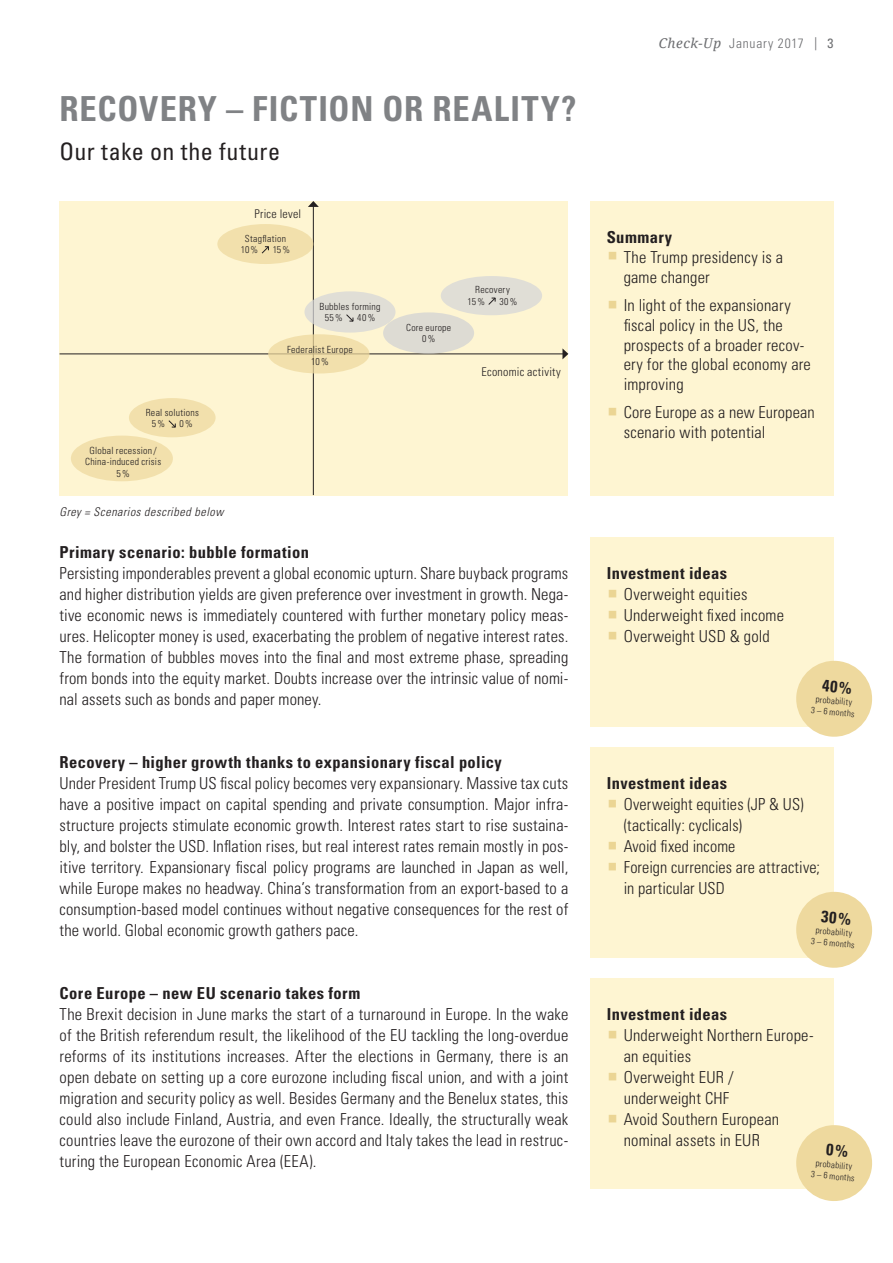
<style>
.page{position:relative;width:893px;height:1263px;background:#fff}
.page>*{position:absolute;margin:0;border:0;box-sizing:border-box;transform-origin:0 0}
.Obertitel{font:700 condensed 34.5px "Univers LT Std";letter-spacing:.025em;color:#808285}
.Untertitel{font:condensed 24px "Univers LT Std";letter-spacing:.015em;color:#231f20}
.Fliesstext{font:300 condensed 16.5px/21px "Univers LT Std";letter-spacing:.01em;color:#231f20}
.Zwischentitel{font:700 condensed 16.5px "Univers LT Std";letter-spacing:.025em;color:#231f20}
.t1{font:300 condensed 13.5px "Univers LT Std";letter-spacing:.06em;color:#6c6d70}
.Bildlegende{font:italic 300 condensed 12px "Univers LT Std";letter-spacing:.05em;color:#231f20}
.Fliesstext-2{font:300 condensed 12px "Univers LT Std";letter-spacing:.025em;color:#231f20}
.Fliesstext-3{font:300 condensed 9.9px/11.9px "Univers LT Std";letter-spacing:.03em;color:#231f20;text-align:center}
.Fliesstext-4{font:300 condensed 9.75px/11.7px "Univers LT Std";letter-spacing:.03em;color:#231f20}
.Tabellentitel_mittig{font:300 condensed 9px "Univers LT Std";color:#231f20}
.s1{font-family:"Noto Serif";font-weight:400;font-style:italic;font-stretch:normal}
.s2{font-family:"Centennial LT Std";font-weight:400;font-stretch:normal;font-size:13.05px}
.s3{font-weight:400}
.s4{color:#ebd594}
</style>
<div class="page">
<div style="left:590px;top:201px;width:243px;height:294px;background:#fef5d2"></div>
<div style="left:590px;top:537px;width:243px;height:189px;background:#fef5d2"></div>
<div style="left:590px;top:747px;width:243px;height:210px;background:#fef5d2"></div>
<div style="left:590px;top:978px;width:243px;height:210px;background:#fef5d2"></div>
<div style="left:60px;top:201px;width:508px;height:294px;background:#fef5d2"></div>
<hr style="left:60px;top:353px;width:503px;height:1px;background:#231f20">
<svg style="left:562px;top:348px;width:6px;height:11px"></svg>
<hr style="left:313px;top:206px;width:1px;height:289px;background:#231f20">
<svg style="left:308px;top:201px;width:11px;height:6px"></svg>
<div style="left:217px;top:224px;width:96px;height:40px;background:#f2e0ac;border-radius:50%"></div>
<div style="left:71px;top:436px;width:102px;height:45px;background:#f2e0ac;border-radius:50%"></div>
<div style="left:129px;top:398px;width:87px;height:39px;background:#f2e0ac;border-radius:50%"></div>
<div style="left:304px;top:291px;width:91px;height:42px;background:#e0ded6;border-radius:50%"></div>
<div style="left:383px;top:312px;width:91px;height:42px;background:#dddbd3;border-radius:50%"></div>
<div style="left:441px;top:276px;width:101px;height:39px;background:#e0ded6;border-radius:50%"></div>
<svg style="left:268px;top:334px;width:101px;height:39px;background:#efddaa"></svg>
<svg style="left:261px;top:246px;width:8px;height:8px"></svg>
<svg style="left:168px;top:420px;width:8px;height:8px"></svg>
<svg style="left:346px;top:314px;width:8px;height:8px"></svg>
<svg style="left:488px;top:297px;width:8px;height:8px"></svg>
<svg style="left:794px;top:659px;width:78px;height:78px"></svg>
<svg style="left:794px;top:890px;width:78px;height:78px"></svg>
<svg style="left:794px;top:1123px;width:78px;height:78px"></svg>
<p class="Obertitel" style="left:60px;top:88px;width:518px">RECOVERY – FICTION OR REALITY?</p>
<p class="Untertitel" style="left:60px;top:136px;width:222px">Our take on the future</p>
<p class="Fliesstext-2" style="left:254px;top:207px;width:48px">Price level</p>
<p class="Fliesstext-4" style="left:241px;top:232px;width:47px;text-indent:4px">Stagflation<br>10%</p>
<p class="Fliesstext-4" style="left:273px;top:244px;width:19px">15%</p>
<p class="Fliesstext-3" style="left:146px;top:406px;width:55px">Real solutions</p>
<p class="Fliesstext-4" style="left:152px;top:418px;width:15px">5%</p>
<p class="Fliesstext-4" style="left:180px;top:418px;width:15px">0%</p>
<p class="Fliesstext-3" style="left:85px;top:444px;width:78px">Global recession/<br>China-induced crisis<br>5%</p>
<p class="Bildlegende" style="left:60px;top:505px;width:165px">Grey = Scenarios described below</p>
<p class="Fliesstext-3" style="left:319px;top:300px;width:63px">Bubbles forming</p>
<p class="Fliesstext-4" style="left:325px;top:312px;width:20px">55%</p>
<p class="Fliesstext-4" style="left:357px;top:312px;width:20px">40%</p>
<p class="Fliesstext-3" style="left:287px;top:343px;width:67px">Federalist Europe</p>
<p class="Fliesstext-3" style="left:311px;top:355px;width:19px">10%</p>
<p class="Fliesstext-4" style="left:406px;top:321px;width:47px;text-align:center">Core europe<br>0%</p>
<p class="Fliesstext-3" style="left:475px;top:284px;width:36px">Recovery</p>
<p class="Fliesstext-4" style="left:467px;top:295px;width:19px">15%</p>
<p class="Fliesstext-4" style="left:499px;top:295px;width:19px">30%</p>
<p class="Fliesstext-2" style="left:481px;top:364px;width:81px">Economic activity</p>
<p class="Zwischentitel" style="left:60px;top:542px;width:251px">Primary scenario: bubble formation</p>
<p class="Fliesstext" style="left:60px;top:563px;width:510px;text-align:justify">Persisting imponderables prevent a global economic upturn. Share buyback programs and higher distribution yields are given preference over investment in growth. Nega&shy;tive economic news is immediately countered with further monetary policy meas&shy;ures. Helicopter money is used, exacerbating the problem of negative interest rates.<br>The formation of bubbles moves into the final and most extreme phase, spreading from bonds into the equity market. Doubts increase over the intrinsic value of nomi&shy;nal assets such as bonds and paper money.</p>
<p class="Zwischentitel" style="left:60px;top:752px;width:444px">Recovery – higher growth thanks to expansionary fiscal policy</p>
<p class="Fliesstext" style="left:60px;top:773px;width:510px;text-align:justify">Under President Trump US fiscal policy becomes very expansionary. Massive tax cuts have a positive impact on capital spending and private consumption. Major infra&shy;structure projects stimulate economic growth. Interest rates start to rise sustaina&shy;bly, and bolster the USD. Inflation rises, but real interest rates remain mostly in pos&shy;itive territory. Expansionary fiscal policy programs are launched in Japan as well, while Europe makes no headway. China’s transformation from an export-based to a consumption-based model continues without negative consequences for the rest of the world. Global economic growth gathers pace.</p>
<p class="Zwischentitel" style="left:60px;top:983px;width:302px">Core Europe – new EU scenario takes form</p>
<p class="Fliesstext" style="left:60px;top:1004px;width:510px;text-align:justify">The Brexit decision in June marks the start of a turnaround in Europe. In the wake of the British referendum result, the likelihood of the EU tackling the long-overdue reforms of its institutions increases. After the elections in Germany, there is an open debate on setting up a core eurozone including fiscal union, and with a joint migration and security policy as well. Besides Germany and the Benelux states, this could also include Finland, Austria, and even France. Ideally, the structurally weak countries leave the eurozone of their own accord and Italy takes the lead in restruc&shy;turing the European Economic Area (EEA).</p>
<p class="t1" style="left:659px;top:36px;width:176px"><span class="s1">Check-Up</span> January 2017 <span class="s2">|</span> <span class="s3">3</span></p>
<p class="Zwischentitel" style="left:607px;top:227px;width:67px">Summary</p>
<p class="Fliesstext" style="left:624px;top:247px;width:161px;line-height:19.8px;text-indent:-17px"><span class="s4">▪</span> The Trump presidency is a game changer</p>
<p class="Fliesstext" style="left:624px;top:295px;width:189px;line-height:19.8px;text-indent:-17px"><span class="s4">▪</span> In light of the expansionary fiscal policy in the US, the prospects of a broader recov&shy;ery for the global economy are improving</p>
<p class="Fliesstext" style="left:624px;top:403px;width:193px;line-height:19.8px;text-indent:-17px"><span class="s4">▪</span> Core Europe as a new European scenario with potential</p>
<p class="Zwischentitel" style="left:607px;top:563px;width:122px">Investment ideas</p>
<p class="Fliesstext" style="left:607px;top:584px;width:142px"><span class="s4">▪</span> Overweight equities</p>
<p class="Fliesstext" style="left:607px;top:605px;width:179px"><span class="s4">▪</span> Underweight fixed income</p>
<p class="Fliesstext" style="left:607px;top:626px;width:165px"><span class="s4">▪</span> Overweight USD &amp; gold</p>
<p class="Tabellentitel_mittig" style="left:816px;top:694px;width:38px;rotate:5deg">probability</p>
<p class="Tabellentitel_mittig" style="left:812px;top:704px;width:45px;rotate:5deg">3 – 6 months</p>
<p class="Zwischentitel" style="left:607px;top:773px;width:122px">Investment ideas</p>
<p class="Fliesstext" style="left:624px;top:794px;width:181px;text-indent:-17px"><span class="s4">▪</span> Overweight equities (JP &amp; US) (tactically: cyclicals)</p>
<p class="Fliesstext" style="left:607px;top:836px;width:130px"><span class="s4">▪</span> Avoid fixed income</p>
<p class="Fliesstext" style="left:624px;top:857px;width:198px;text-indent:-17px"><span class="s4">▪</span> Foreign currencies are attractive; in particular USD</p>
<p class="Tabellentitel_mittig" style="left:816px;top:925px;width:38px;rotate:5deg">probability</p>
<p class="Tabellentitel_mittig" style="left:812px;top:935px;width:45px;rotate:5deg">3 – 6 months</p>
<p class="Zwischentitel" style="left:607px;top:1004px;width:122px">Investment ideas</p>
<p class="Fliesstext" style="left:624px;top:1025px;width:191px;text-indent:-17px"><span class="s4">▪</span> Underweight Northern Europe&shy;an equities</p>
<p class="Fliesstext" style="left:607px;top:1067px;width:129px;text-align:right"><span class="s4">▪</span> Overweight EUR / underweight CHF</p>
<p class="Fliesstext" style="left:607px;top:1109px;width:174px;text-align:center"><span class="s4">▪</span> Avoid Southern European nominal assets in EUR</p>
<p class="Tabellentitel_mittig" style="left:816px;top:1158px;width:38px;rotate:5deg">probability</p>
<p class="Tabellentitel_mittig" style="left:812px;top:1169px;width:45px;rotate:5deg">3 – 6 months</p>
</div>
